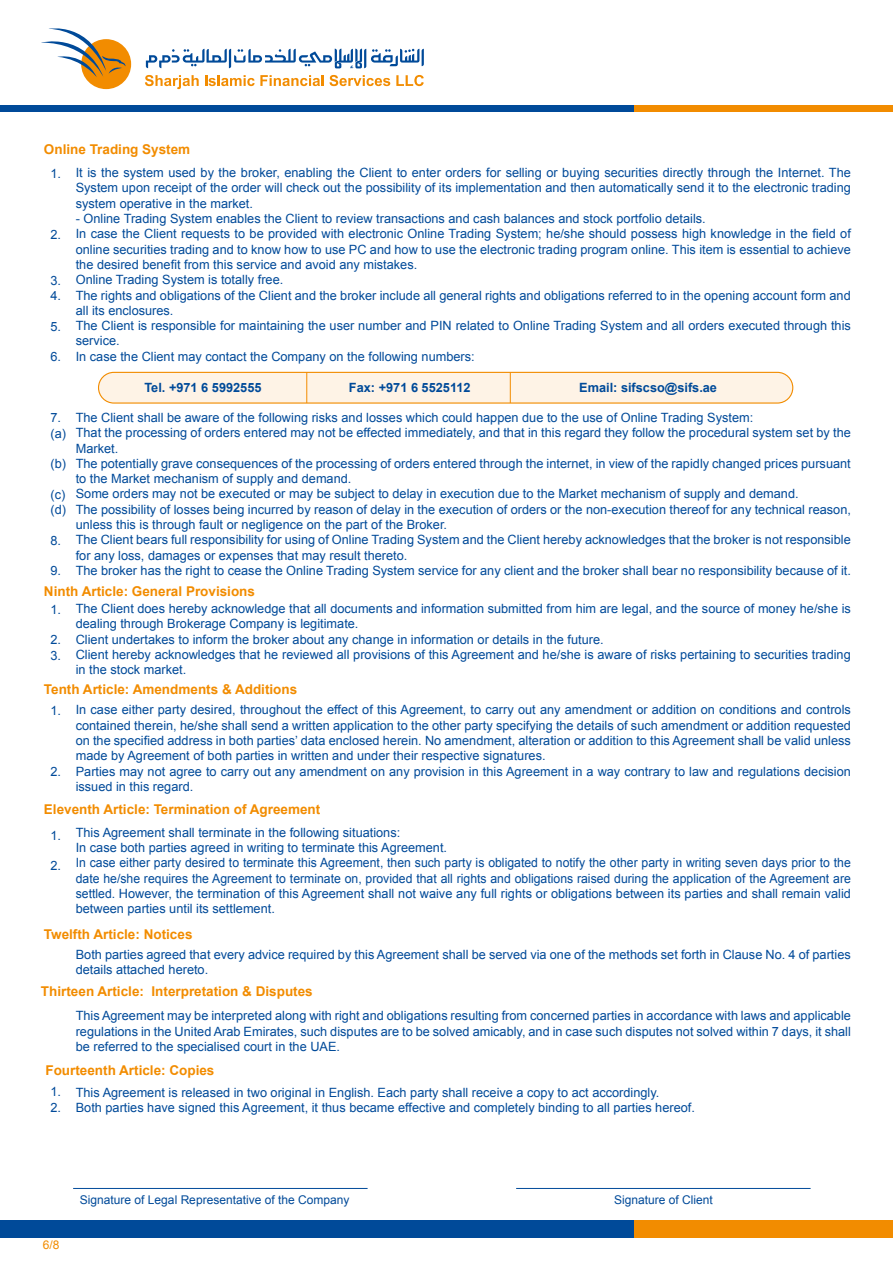
<style>
.page{position:relative;width:893px;height:1263px;background:#fff}
.page>*{position:absolute;margin:0;border:0;box-sizing:border-box;transform-origin:0 0}
.t1{font:700 13.5px "Arial";color:#f28c00}
.t2{font:12.75px/15.3px "Arial";color:#004a99}
.t3{font:700 12.75px "Arial";color:#004a99}
.t4{font:12px "Arial";color:#004a99}
.t5{font:12px "Arial";color:#f28c00}
</style>
<div class="page">
<div style="left:99px;top:372px;width:694px;height:31px;background:#fef3e6;border-radius:15px"></div>
<div style="left:98px;top:372px;width:695px;height:32px;border:1px solid #f28c00;border-radius:15px"></div>
<hr style="left:306px;top:372px;width:1px;height:31px;background:#f28c00">
<hr style="left:510px;top:372px;width:1px;height:31px;background:#f28c00">
<svg style="left:145px;top:75px;width:54px;height:14px"></svg>
<svg style="left:205px;top:75px;width:185px;height:11px"></svg>
<svg style="left:396px;top:75px;width:28px;height:11px"></svg>
<svg style="left:146px;top:49px;width:278px;height:19px"></svg>
<div style="left:81px;top:39px;width:50px;height:50px;background:#f28c00;border-radius:50%"></div>
<svg style="left:41px;top:28px;width:85px;height:50px"></svg>
<div style="left:0;top:106px;width:893px;height:6px;background:#004a99"></div>
<div style="left:634px;top:106px;width:259px;height:6px;background:#f28c00"></div>
<div style="left:0;top:1220px;width:893px;height:17px;background:#004a99"></div>
<div style="left:634px;top:1220px;width:259px;height:17px;background:#f28c00"></div>
<hr style="left:516px;top:1188px;width:295px;height:1px;background:#004a99">
<hr style="left:73px;top:1188px;width:295px;height:1px;background:#004a99">
<p class="t1" style="left:44px;top:140px;width:148px">Online Trading System</p>
<p class="t2" style="left:50px;top:166px;width:12px">1.</p>
<p class="t2" style="left:50px;top:227px;width:12px">2.</p>
<p class="t2" style="left:50px;top:273px;width:12px">3.<br>4.</p>
<p class="t2" style="left:50px;top:319px;width:12px">5.</p>
<p class="t2" style="left:50px;top:349px;width:12px">6.</p>
<p class="t2" style="left:76px;top:165px;width:777px;text-align:justify">It is the system used by the broker, enabling the Client to enter orders for selling or buying securities directly through the Internet. The System upon receipt of the order will check out the possibility of its implementation and then automatically send it to the electronic trading system operative in the market.</p>
<p class="t2" style="left:76px;top:211px;width:777px">- Online Trading System enables the Client to review transactions and cash balances and stock portfolio details.<br>In case the Client requests to be provided with electronic Online Trading System; he/she should possess high knowledge in the field of online securities trading and to know how to use PC and how to use the electronic trading program online. This item is essential to achieve the desired benefit from this service and avoid any mistakes.<br>Online Trading System is totally free.<br>The rights and obligations of the Client and the broker include all general rights and obligations referred to in the opening account form and all its enclosures.<br>The Client is responsible for maintaining the user number and PIN related to Online Trading System and all orders executed through this service.<br>In case the Client may contact the Company on the following numbers:</p>
<p class="t3" style="left:144px;top:379px;width:119px">Tel. +971 6 5992555</p>
<p class="t3" style="left:349px;top:379px;width:123px">Fax: +971 6 5525112</p>
<p class="t3" style="left:579px;top:379px;width:139px">Email: sifscso@sifs.ae</p>
<p class="t2" style="left:76px;top:410px;width:777px">The Client shall be aware of the following risks and losses which could happen due to the use of Online Trading System:<br>That the processing of orders entered may not be effected immediately, and that in this regard they follow the procedural system set by the Market.<br>The potentially grave consequences of the processing of orders entered through the internet, in view of the rapidly changed prices pursuant to the Market mechanism of supply and demand.<br>Some orders may not be executed or may be subject to delay in execution due to the Market mechanism of supply and demand.<br>The possibility of losses being incurred by reason of delay in the execution of orders or the non-execution thereof for any technical reason, unless this is through fault or negligence on the part of the Broker.<br>The Client bears full responsibility for using of Online Trading System and the Client hereby acknowledges that the broker is not responsible for any loss, damages or expenses that may result thereto.<br>The broker has the right to cease the Online Trading System service for any client and the broker shall bear no responsibility because of it.</p>
<p class="t2" style="left:76px;top:601px;width:777px">The Client does hereby acknowledge that all documents and information submitted from him are legal, and the source of money he/she is dealing through Brokerage Company is legitimate.<br>Client undertakes to inform the broker about any change in information or details in the future.<br>Client hereby acknowledges that he reviewed all provisions of this Agreement and he/she is aware of risks pertaining to securities trading in the stock market.</p>
<p class="t2" style="left:76px;top:702px;width:777px">In case either party desired, throughout the effect of this Agreement, to carry out any amendment or addition on conditions and controls contained therein, he/she shall send a written application to the other party specifying the details of such amendment or addition requested on the specified address in both parties’ data enclosed herein. No amendment, alteration or addition to this Agreement shall be valid unless made by Agreement of both parties in written and under their respective signatures.<br>Parties may not agree to carry out any amendment on any provision in this Agreement in a way contrary to law and regulations decision issued in this regard.</p>
<p class="t2" style="left:76px;top:825px;width:777px">This Agreement shall terminate in the following situations:<br>In case both parties agreed in writing to terminate this Agreement.<br>In case either party desired to terminate this Agreement, then such party is obligated to notify the other party in writing seven days prior to the date he/she requires the Agreement to terminate on, provided that all rights and obligations raised during the application of the Agreement are settled. However, the termination of this Agreement shall not waive any full rights or obligations between its parties and shall remain valid between parties until its settlement.</p>
<p class="t2" style="left:76px;top:947px;width:777px">Both parties agreed that every advice required by this Agreement shall be served via one of the methods set forth in Clause No. 4 of parties details attached hereto.</p>
<p class="t2" style="left:76px;top:1008px;width:777px;text-align:justify">This Agreement may be interpreted along with right and obligations resulting from concerned parties in accordance with laws and applicable regulations in the United Arab Emirates, such disputes are to be solved amicably, and in case such disputes not solved within 7 days, it shall be referred to the specialised court in the UAE.</p>
<p class="t2" style="left:76px;top:1085px;width:621px">This Agreement is released in two original in English. Each party shall receive a copy to act accordingly.<br>Both parties have signed this Agreement, it thus became effective and completely binding to all parties hereof.</p>
<p class="t2" style="left:50px;top:410px;width:17px">7. (a)</p>
<p class="t2" style="left:50px;top:456px;width:17px">(b)</p>
<p class="t2" style="left:50px;top:487px;width:17px">(c) (d)</p>
<p class="t2" style="left:50px;top:533px;width:12px">8.</p>
<p class="t2" style="left:50px;top:563px;width:12px">9.</p>
<p class="t2" style="left:50px;top:602px;width:12px">1.</p>
<p class="t2" style="left:50px;top:632px;width:12px">2.<br>3.</p>
<p class="t1" style="left:44px;top:582px;width:213px">Ninth Article: General Provisions</p>
<p class="t1" style="left:44px;top:680px;width:255px">Tenth Article: Amendments &amp; Additions</p>
<p class="t2" style="left:50px;top:703px;width:12px">1.</p>
<p class="t2" style="left:50px;top:764px;width:12px">2.</p>
<p class="t1" style="left:44px;top:800px;width:278px">Eleventh Article: Termination of Agreement</p>
<p class="t2" style="left:50px;top:827px;width:12px">1.</p>
<p class="t2" style="left:50px;top:858px;width:12px">2.</p>
<p class="t1" style="left:44px;top:925px;width:150px">Twelfth Article: Notices</p>
<p class="t1" style="left:41px;top:982px;width:273px">Thirteen Article: Interpretation &amp; Disputes</p>
<p class="t1" style="left:45px;top:1061px;width:171px">Fourteenth Article: Copies</p>
<p class="t2" style="left:50px;top:1084px;width:12px">1.<br>2.</p>
<p class="t5" style="left:43px;top:1237px;width:18px">6/8</p>
<p class="t4" style="left:80px;top:1191px;width:271px">Signature of Legal Representative of the Company</p>
<p class="t4" style="left:614px;top:1191px;width:100px">Signature of Client</p>
</div>
